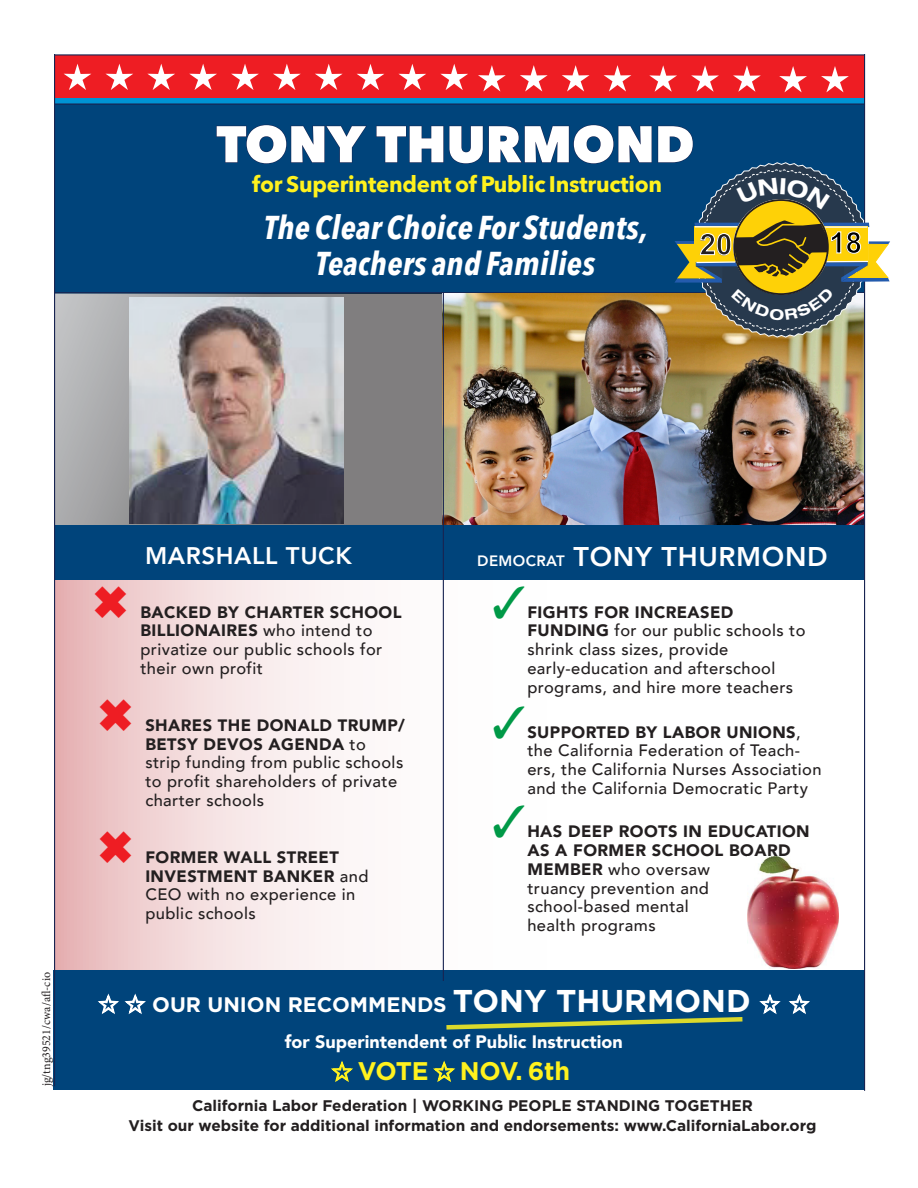
<style>
.page{position:relative;width:918px;height:1188px;background:#fff}
.page>*{position:absolute;margin:0;border:0;box-sizing:border-box;transform-origin:0 0}
.t1{font:800 51px "Avenir Next";color:#fff}
.t2{font:italic 700 33px/36px "Avenir Next Condensed";letter-spacing:.01em;color:#fff;text-align:center}
.t3{font:700 29.4px "Arial";color:#231f20}
.t4{font:700 29.4px "Arial";color:#000}
.text{font:800 27px "Avenir";letter-spacing:.025em;color:#fff}
.t5{font:700 25.5px "Gotham";letter-spacing:-.005em;color:#fff21e}
.text-2{font:800 24px "Avenir";letter-spacing:.025em;color:#fff}
.t6{font:700 22.5px "Avenir Next";letter-spacing:-.01em;color:#fff21e}
.t7{font:700 21px "Gotham";color:#fff}
.t8{font:900 18px "Avenir";color:#fff}
.text-3{font:500 16.5px/18.8px "Avenir";letter-spacing:.025em;color:#231f20}
.t9{font:700 15.3px/19.8px "Gotham";color:#231f20;text-align:center}
.t10{font:12px "Minion Pro";color:#231f20}
.s1{font-weight:900}
.s2{font-size:15px}
.s3{color:#009947}
.s4{font-size:31.5px}
</style>
<div class="page">
<div style="left:54px;top:55px;width:810px;height:46px;background:#ee1d23"></div>
<div style="left:54px;top:98px;width:810px;height:6px;background:#0094d5"></div>
<svg style="left:440px;top:64px;width:28px;height:26px"></svg>
<svg style="left:398px;top:64px;width:28px;height:26px"></svg>
<svg style="left:357px;top:64px;width:27px;height:26px"></svg>
<svg style="left:315px;top:64px;width:28px;height:26px"></svg>
<svg style="left:273px;top:64px;width:28px;height:26px"></svg>
<svg style="left:231px;top:64px;width:28px;height:26px"></svg>
<svg style="left:189px;top:64px;width:28px;height:26px"></svg>
<svg style="left:147px;top:64px;width:28px;height:26px"></svg>
<svg style="left:105px;top:64px;width:28px;height:26px"></svg>
<svg style="left:64px;top:64px;width:27px;height:26px"></svg>
<svg style="left:821px;top:66px;width:28px;height:26px"></svg>
<svg style="left:779px;top:66px;width:28px;height:26px"></svg>
<svg style="left:733px;top:65px;width:28px;height:27px"></svg>
<svg style="left:691px;top:65px;width:28px;height:27px"></svg>
<svg style="left:649px;top:65px;width:28px;height:27px"></svg>
<svg style="left:604px;top:65px;width:27px;height:27px"></svg>
<svg style="left:562px;top:65px;width:28px;height:27px"></svg>
<svg style="left:520px;top:65px;width:28px;height:27px"></svg>
<svg style="left:478px;top:65px;width:28px;height:27px"></svg>
<svg style="left:55px;top:580px;width:388px;height:390px"></svg>
<div style="left:53px;top:970px;width:811px;height:120px;background:#00447b"></div>
<svg style="left:331px;top:1061px;width:22px;height:21px"></svg>
<svg style="left:433px;top:1060px;width:23px;height:22px"></svg>
<div style="left:54px;top:104px;width:810px;height:189px;background:#00447b"></div>
<hr style="left:54px;top:292px;width:810px;height:1px;background:#182451">
<hr style="left:54px;top:104px;width:810px;height:1px;background:#182451">
<svg style="left:55px;top:294px;width:388px;height:231px;background:#959496"></svg>
<img style="left:444px;top:338px;width:420px;height:187px">
<img style="left:130px;top:298px;width:214px;height:226px">
<div style="left:441px;top:525px;width:423px;height:55px;background:#00447b"></div>
<svg style="left:216px;top:124px;width:151px;height:40px"></svg>
<div style="left:54px;top:525px;width:389px;height:55px;background:#00447b"></div>
<svg style="left:446px;top:1017px;width:297px;height:13px"></svg>
<svg style="left:97px;top:993px;width:49px;height:22px"></svg>
<svg style="left:759px;top:993px;width:51px;height:22px"></svg>
<hr style="left:443px;top:292px;width:1px;height:689px;background:#182451">
<hr style="left:54px;top:54px;width:1px;height:1032px;background:#182451">
<hr style="left:54px;top:54px;width:810px;height:2px;background:#182451">
<hr style="left:864px;top:54px;width:1px;height:1037px;background:#182451">
<img style="left:747px;top:857px;width:91px;height:111px">
<svg style="left:95px;top:586px;width:31px;height:32px"></svg>
<svg style="left:100px;top:699px;width:45px;height:33px"></svg>
<svg style="left:100px;top:831px;width:31px;height:32px"></svg>
<svg style="left:376px;top:124px;width:514px;height:214px"></svg>
<p class="t1" style="left:216px;top:113px;width:480px">TONY THURMOND</p>
<p class="t6" style="left:252px;top:165px;width:411px">for Superintendent of Public Instruction</p>
<p class="t2" style="left:264px;top:209px;width:385px">The Clear Choice For Students,<br>Teachers and Families</p>
<p class="t3" style="left:700px;top:225px;width:34px">20</p>
<p class="t4" style="left:829px;top:223px;width:34px">18</p>
<p class="t10" style="left:38px;top:1086px;width:116px;rotate:-90deg">jg/tng39521/cwa/afl-cio</p>
<p class="text-2" style="left:145px;top:537px;width:208px">MARSHALL TUCK</p>
<p class="text-3" style="left:140px;top:602px;width:263px"><span class="s1">BACKED BY CHARTER SCHOOL<br>BILLIONAIRES</span> who intend to privatize our public schools for their own profit</p>
<p class="text-3" style="left:145px;top:715px;width:261px"><span class="s1">SHARES THE DONALD TRUMP/<br>BETSY DEVOS AGENDA</span> to strip funding from public schools to profit shareholders of private charter schools</p>
<p class="text-3" style="left:145px;top:847px;width:225px"><span class="s1">FORMER WALL STREET<br>INVESTMENT BANKER</span> and<br>CEO with no experience in public schools</p>
<p class="text" style="left:477px;top:535px;width:352px"><span class="s2">DEMOCRAT</span> TONY THURMOND</p>
<p class="text-3" style="left:527px;top:602px;width:280px;text-indent:-35px"><span class="s3">✓</span><span class="s1">FIGHTS FOR INCREASED<br>FUNDING</span> for our public schools to shrink class sizes, provide early-education and afterschool programs, and hire more teachers</p>
<p class="text-3" style="left:527px;top:722px;width:296px;text-indent:-35px"><span class="s3">✓</span><span class="s1">SUPPORTED BY LABOR UNIONS</span>, the California Federation of Teach&shy;ers, the California Nurses Association and the California Democratic Party</p>
<p class="text-3" style="left:527px;top:821px;width:284px;text-indent:-35px"><span class="s3">✓</span><span class="s1">HAS DEEP ROOTS IN EDUCATION<br>AS A FORMER SCHOOL BOARD<br>MEMBER</span> who oversaw<br>truancy prevention and school-based mental<br>health programs</p>
<p class="t7" style="left:152px;top:993px;width:600px">OUR UNION RECOMMENDS <span class="s4">TONY THURMOND</span></p>
<p class="t8" style="left:285px;top:1027px;width:339px">for Superintendent of Public Instruction</p>
<p class="t5" style="left:358px;top:1057px;width:214px">VOTE NOV. 6th</p>
<p class="t9" style="left:129px;top:1095px;width:689px">California Labor Federation | WORKING PEOPLE STANDING TOGETHER<br>Visit our website for additional information and endorsements: www.CaliforniaLabor.org</p>
</div>
